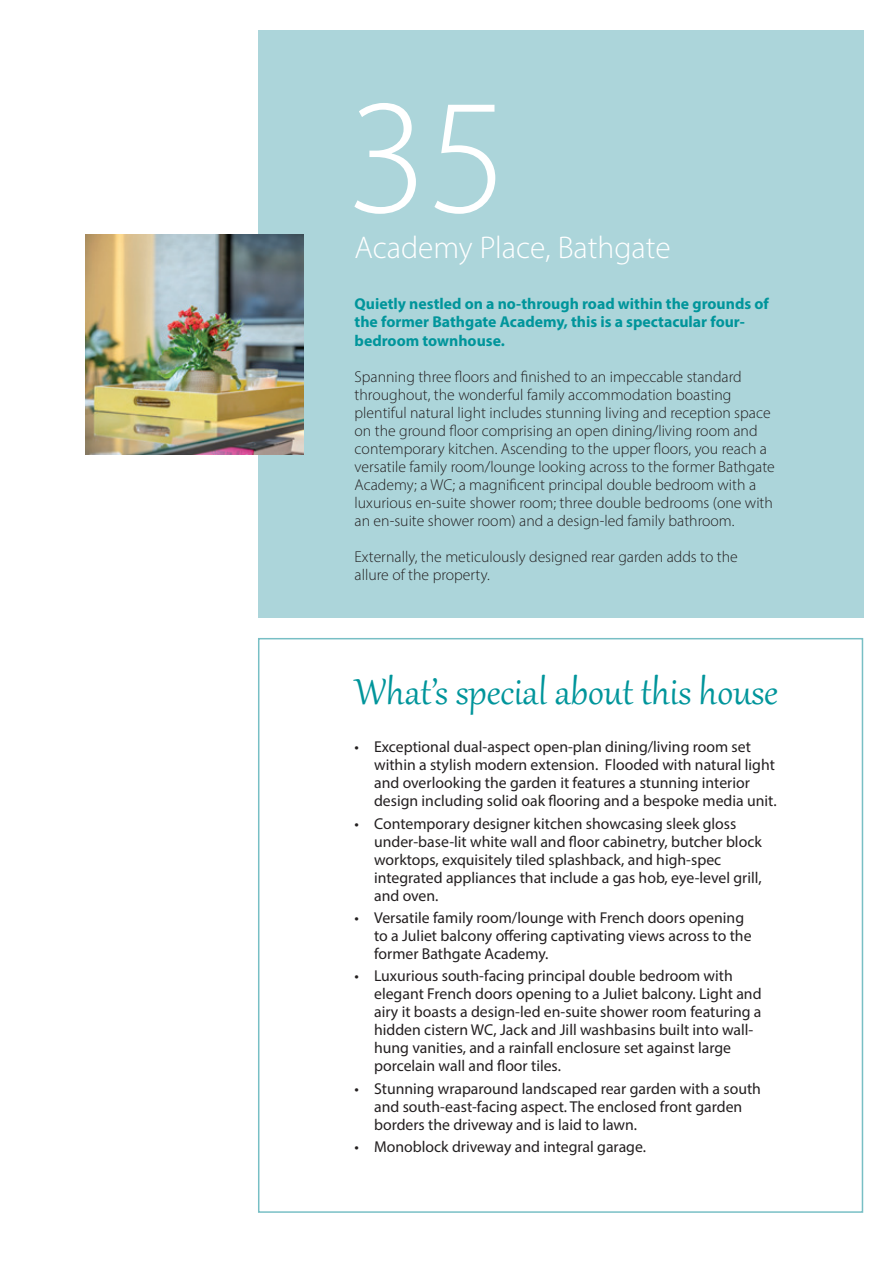
<style>
.page{position:relative;width:893px;height:1263px;background:#fff}
.page>*{position:absolute;margin:0;border:0;box-sizing:border-box;transform-origin:0 0}
.t1{font:300 165px "Myriad Pro";color:#fff}
.t2{font:44.25px "Gabriola";color:#00959b}
.t3{font:300 31.5px "Myriad Pro";color:#fff}
.t4{font:15.75px/18px "Myriad Pro";color:#231f20}
.t5{font:300 15.75px/18px "Myriad Pro";color:#231f20}
.t6{font:700 15.75px/18px "Myriad Pro";color:#00959b}
</style>
<div class="page">
<div style="left:258px;top:30px;width:605px;height:587px;background:#acd5da"></div>
<div style="left:258px;top:638px;width:605px;height:575px;border:2px solid #78bfc5"></div>
<img style="left:85px;top:235px;width:219px;height:219px">
<h1 class="t1" style="left:347px;top:58px;width:163px">35</h1>
<h3 class="t3" style="left:355px;top:229px;width:318px">Academy Place, Bathgate</h3>
<p class="t6" style="left:355px;top:295px;width:416px">Quietly nestled on a no-through road within the grounds of the former Bathgate Academy, this is a spectacular four&shy;bedroom townhouse.</p>
<p class="t5" style="left:355px;top:367px;width:422px">Spanning three floors and finished to an impeccable standard throughout, the wonderful family accommodation boasting plentiful natural light includes stunning living and reception space on the ground floor comprising an open dining/living room and contemporary kitchen. Ascending to the upper floors, you reach a versatile family room/lounge looking across to the former Bathgate Academy; a WC; a magnificent principal double bedroom with a luxurious en-suite shower room; three double bedrooms (one with an en-suite shower room) and a design-led family bathroom.</p>
<p class="t5" style="left:355px;top:547px;width:385px">Externally, the meticulously designed rear garden adds to the allure of the property.</p>
<h2 class="t2" style="left:355px;top:663px;width:425px">What’s special about this house</h2>
<p class="t4" style="left:374px;top:738px;width:404px;text-indent:-19px">• Exceptional dual-aspect open-plan dining/living room set within a stylish modern extension. Flooded with natural light and overlooking the garden it features a stunning interior design including solid oak flooring and a bespoke media unit.</p>
<p class="t4" style="left:374px;top:814px;width:389px;text-indent:-19px">• Contemporary designer kitchen showcasing sleek gloss under-base-lit white wall and floor cabinetry, butcher block worktops, exquisitely tiled splashback, and high-spec integrated appliances that include a gas hob, eye-level grill, and oven.</p>
<p class="t4" style="left:374px;top:908px;width:379px;text-indent:-19px">• Versatile family room/lounge with French doors opening to a Juliet balcony offering captivating views across to the former Bathgate Academy.</p>
<p class="t4" style="left:374px;top:967px;width:389px;text-indent:-19px">• Luxurious south-facing principal double bedroom with elegant French doors opening to a Juliet balcony. Light and airy it boasts a design-led en-suite shower room featuring a hidden cistern WC, Jack and Jill washbasins built into wall&shy;hung vanities, and a rainfall enclosure set against large porcelain wall and floor tiles.</p>
<p class="t4" style="left:374px;top:1079px;width:388px;text-indent:-19px">• Stunning wraparound landscaped rear garden with a south and south-east-facing aspect. The enclosed front garden borders the driveway and is laid to lawn.</p>
<p class="t4" style="left:355px;top:1137px;width:293px">• Monoblock driveway and integral garage.</p>
</div>
